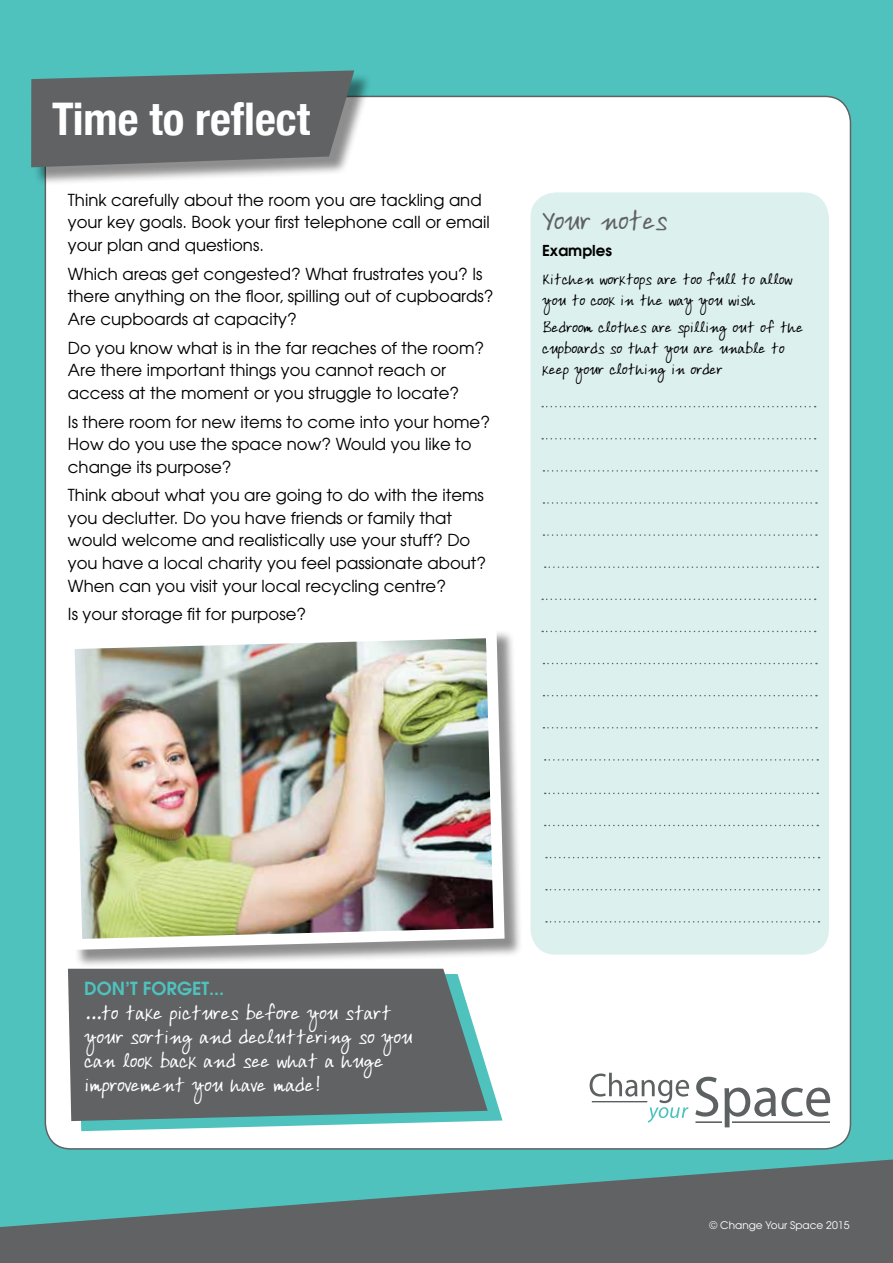
<style>
.page{position:relative;width:893px;height:1263px;background:#fff}
.page>*{position:absolute;margin:0;border:0;box-sizing:border-box;transform-origin:0 0}
.t1{font:700 condensed 45px "Helvetica Neue";color:#fff}
.t2{font:27px "Ardleys Hand";color:#606264}
.t3{font:19.5px/24px "Ardleys Hand";color:#fff}
.t4{font:600 18px "Avant Garde";color:#4fc2be}
.t5{font:16.5px/22.5px "Avant Garde";color:#000}
.t6{font:15px/21px "Ardleys Hand";color:#000}
.t7{font:600 15px "Avant Garde";color:#000}
.t8{font:10.5px "Avant Garde";color:#fff}
</style>
<div class="page">
<div style="left:0;top:0;width:893px;height:1246px;background:#4fc2be"></div>
<div style="left:45px;top:96px;width:805px;height:1053px;background:#fff;border-radius:26px"></div>
<svg style="left:0;top:1159px;width:893px;height:104px;fill:#606264"></svg>
<div style="left:530px;top:192px;width:299px;height:763px;background:#dcf0ee;border-radius:26px"></div>
<svg style="left:542px;top:406px;width:274px;height:1px"></svg>
<svg style="left:542px;top:438px;width:274px;height:1px"></svg>
<svg style="left:543px;top:470px;width:274px;height:2px"></svg>
<svg style="left:543px;top:502px;width:274px;height:2px"></svg>
<svg style="left:543px;top:534px;width:274px;height:2px"></svg>
<svg style="left:545px;top:566px;width:273px;height:2px"></svg>
<svg style="left:542px;top:598px;width:274px;height:2px"></svg>
<svg style="left:542px;top:631px;width:274px;height:1px"></svg>
<svg style="left:543px;top:663px;width:274px;height:1px"></svg>
<svg style="left:543px;top:695px;width:274px;height:1px"></svg>
<svg style="left:543px;top:727px;width:274px;height:1px"></svg>
<svg style="left:545px;top:759px;width:273px;height:2px"></svg>
<svg style="left:545px;top:793px;width:273px;height:1px"></svg>
<svg style="left:545px;top:825px;width:273px;height:1px"></svg>
<svg style="left:546px;top:857px;width:273px;height:1px"></svg>
<svg style="left:546px;top:889px;width:273px;height:1px"></svg>
<svg style="left:546px;top:921px;width:273px;height:1px"></svg>
<div style="left:33px;top:73px;width:339px;height:113px;background:#000;opacity:.45"></div>
<svg style="left:31px;top:70px;width:323px;height:97px;background:#646c6d"></svg>
<svg style="left:81px;top:1073px;width:422px;height:58px"></svg>
<svg style="left:68px;top:969px;width:420px;height:152px;background:#666d6f"></svg>
<div style="left:66px;top:630px;width:457px;height:338px;background:#000;opacity:.45"></div>
<img style="left:66px;top:630px;width:444px;height:325px">
<svg style="left:590px;top:1073px;width:99px;height:49px"></svg>
<hr style="left:592px;top:1101px;width:55px;height:1px;background:#5d6162">
<svg style="left:695px;top:1077px;width:135px;height:50px"></svg>
<hr style="left:732px;top:1122px;width:98px;height:1px;background:#5d6162">
<h1 class="t1" style="left:52px;top:81px;width:260px">Time to reflect</h1>
<p class="t5" style="left:68px;top:188px;width:423px">Think carefully about the room you are tackling and your key goals. Book your first telephone call or email your plan and questions.</p>
<p class="t5" style="left:68px;top:262px;width:427px">Which areas get congested? What frustrates you? Is there anything on the floor, spilling out of cupboards?<br>Are cupboards at capacity?</p>
<p class="t5" style="left:68px;top:336px;width:418px">Do you know what is in the far reaches of the room?<br>Are there important things you cannot reach or access at the moment or you struggle to locate?</p>
<p class="t5" style="left:68px;top:410px;width:424px">Is there room for new items to come into your home?<br>How do you use the space now? Would you like to change its purpose?</p>
<p class="t5" style="left:68px;top:484px;width:420px">Think about what you are going to do with the items you declutter. Do you have friends or family that would welcome and realistically use your stuff? Do you have a local charity you feel passionate about?<br>When can you visit your local recycling centre?</p>
<p class="t5" style="left:68px;top:603px;width:240px">Is your storage fit for purpose?</p>
<h2 class="t2" style="left:542px;top:204px;width:126px">Your notes</h2>
<p class="t7" style="left:542px;top:241px;width:71px">Examples</p>
<p class="t6" style="left:542px;top:268px;width:252px">Kitchen worktops are too full to allow you to cook in the way you wish</p>
<p class="t6" style="left:542px;top:317px;width:262px">Bedroom clothes are spilling out of the cupboards so that you are unable to keep your clothing in order</p>
<p class="t4" style="left:84px;top:976px;width:142px">DON’T FORGET...</p>
<p class="t3" style="left:84px;top:1000px;width:330px">...to take pictures before you start your sorting and decluttering so you can look back and see what a huge improvement you have made!</p>
<p class="t8" style="left:709px;top:1218px;width:142px">© Change Your Space 2015</p>
</div>
